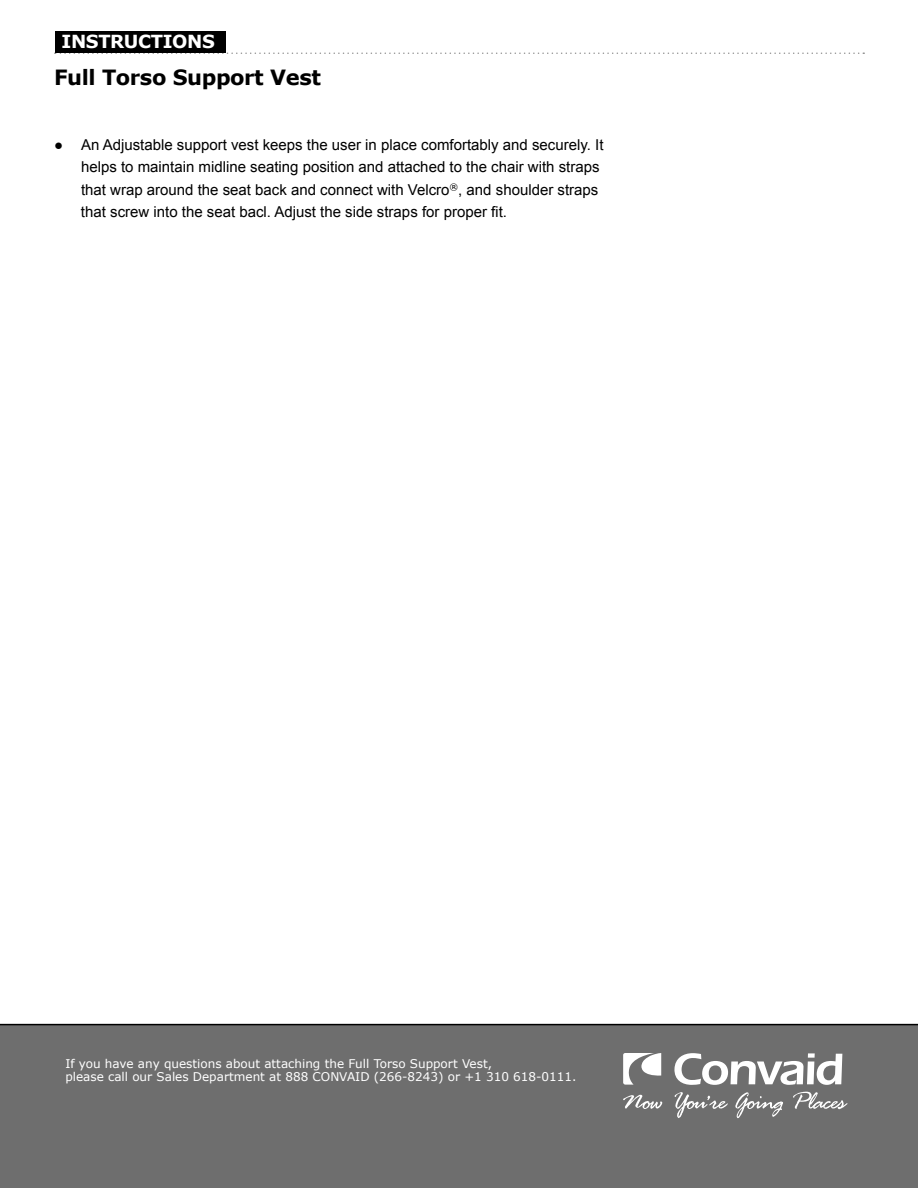
<style>
.page{position:relative;width:918px;height:1188px;background:#fff}
.page>*{position:absolute;margin:0;border:0;box-sizing:border-box;transform-origin:0 0}
.t1{font:700 21px "Verdana";letter-spacing:-.02em;color:#000}
.t2{font:700 18px "Verdana";letter-spacing:-.02em;color:#fff}
.t3{font:15px/22.5px "Arial";color:#000}
.t4{font:12px/13.5px "Verdana";color:#fff}
</style>
<div class="page">
<div style="left:0;top:1026px;width:918px;height:162px;background:#6e6e6e"></div>
<hr style="left:0;top:1024px;width:918px;height:1px;background:#000">
<svg style="left:55px;top:52px;width:809px;height:2px"></svg>
<svg style="left:623px;top:1095px;width:39px;height:14px"></svg>
<svg style="left:675px;top:1092px;width:53px;height:26px"></svg>
<svg style="left:735px;top:1092px;width:48px;height:26px"></svg>
<svg style="left:793px;top:1092px;width:54px;height:17px"></svg>
<svg style="left:623px;top:1053px;width:38px;height:32px"></svg>
<svg style="left:674px;top:1053px;width:168px;height:32px"></svg>
<div style="left:55px;top:31px;width:171px;height:21px;background:#000"></div>
<p class="t2" style="left:62px;top:30px;width:155px">INSTRUCTIONS</p>
<h1 class="t1" style="left:54px;top:64px;width:268px">Full Torso Support Vest</h1>
<p class="t3" style="left:81px;top:133px;width:524px;text-indent:-27px">● An Adjustable support vest keeps the user in place comfortably and securely. It helps to maintain midline seating position and attached to the chair with straps that wrap around the seat back and connect with Velcro<sup>®</sup>, and shoulder straps that screw into the seat bacl. Adjust the side straps for proper fit.</p>
<p class="t4" style="left:65px;top:1056px;width:513px">If you have any questions about attaching the Full Torso Support Vest,<br>please call our Sales Department at 888 CONVAID (266-8243) or +1 310 618-0111.</p>
</div>
